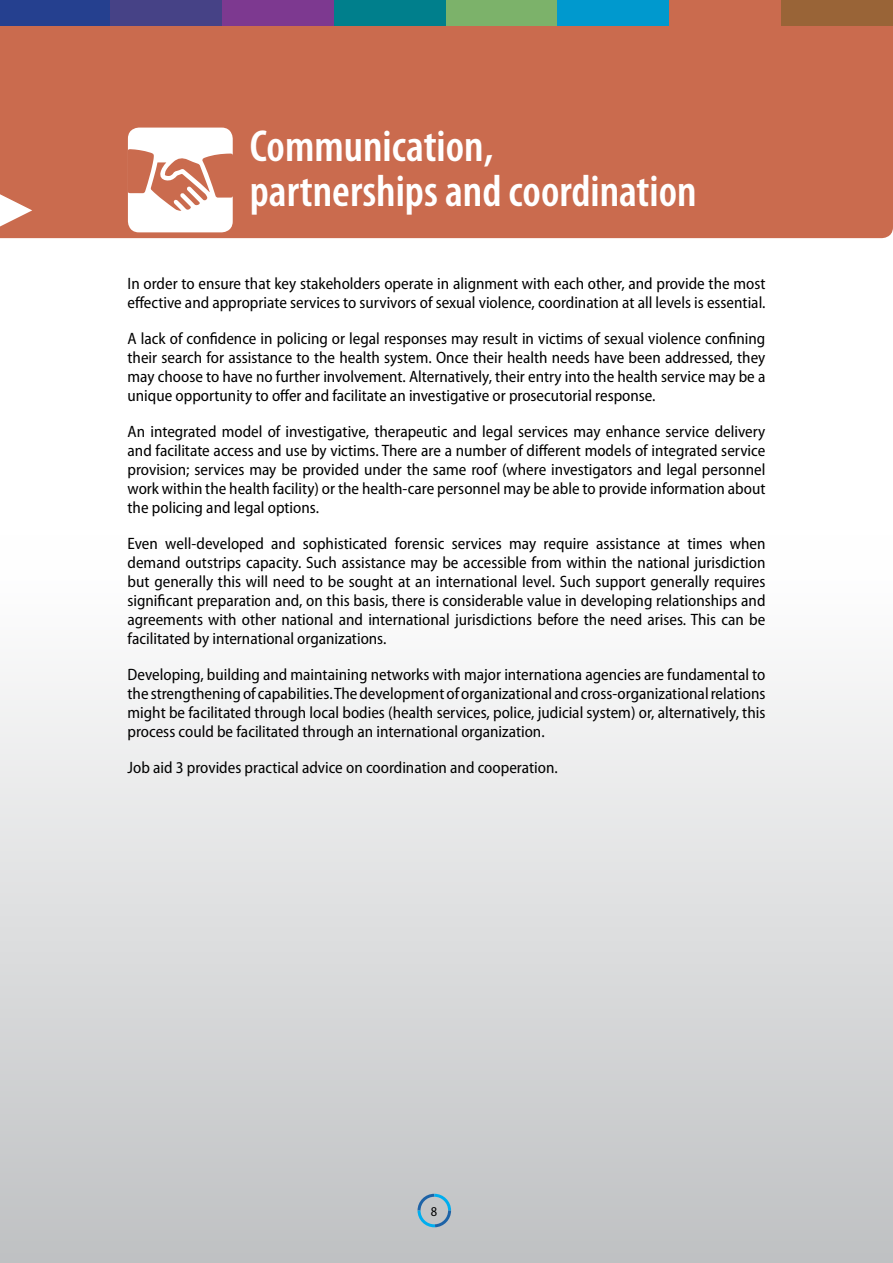
<style>
.page{position:relative;width:893px;height:1263px;background:#fff}
.page>*{position:absolute;margin:0;border:0;box-sizing:border-box;transform-origin:0 0}
.t1{font:600 condensed 45px/45px "Myriad Pro";color:#fff}
.t2{font:semi-condensed 16.5px/19px "Myriad Pro";color:#000;text-align:justify}
.t3{font:semi-condensed 13.5px "Myriad Pro";color:#000}
</style>
<div class="page">
<div style="left:0;top:536px;width:893px;height:727px;background:linear-gradient(to bottom,#fff,#bfc1c3)"></div>
<svg style="left:416px;top:1192px;width:37px;height:37px"></svg>
<div style="left:0;top:26px;width:893px;height:212px;background:#ca6b4e"></div>
<svg style="left:0;top:194px;width:32px;height:32px"></svg>
<div style="left:0;top:0;width:112px;height:26px;background:#25408f"></div>
<div style="left:110px;top:0;width:112px;height:26px;background:#464286"></div>
<div style="left:222px;top:0;width:112px;height:26px;background:#7d3990"></div>
<div style="left:334px;top:0;width:112px;height:26px;background:#007f8c"></div>
<div style="left:446px;top:0;width:111px;height:26px;background:#7cb26a"></div>
<div style="left:557px;top:0;width:112px;height:26px;background:#0099ce"></div>
<div style="left:669px;top:0;width:112px;height:26px;background:#ca6b4e"></div>
<div style="left:781px;top:0;width:112px;height:26px;background:#996437"></div>
<div style="left:128px;top:128px;width:105px;height:104px;background:#fff;border-radius:11px"></div>
<svg style="left:128px;top:149px;width:105px;height:62px"></svg>
<h1 class="t1" style="left:250px;top:123px;width:448px">Communication,<br>partnerships and coordination</h1>
<p class="t2" style="left:128px;top:274px;width:639px">In order to ensure that key stakeholders operate in alignment with each other, and provide the most effective and appropriate services to survivors of sexual violence, coordination at all levels is essential.</p>
<p class="t2" style="left:128px;top:329px;width:639px">A lack of confidence in policing or legal responses may result in victims of sexual violence confining their search for assistance to the health system. Once their health needs have been addressed, they may choose to have no further involvement. Alternatively, their entry into the health service may be a unique opportunity to offer and facilitate an investigative or prosecutorial response.</p>
<p class="t2" style="left:128px;top:422px;width:639px">An integrated model of investigative, therapeutic and legal services may enhance service delivery and facilitate access and use by victims. There are a number of different models of integrated service provision; services may be provided under the same roof (where investigators and legal personnel work within the health facility) or the health-care personnel may be able to provide information about the policing and legal options.</p>
<p class="t2" style="left:128px;top:534px;width:639px">Even well-developed and sophisticated forensic services may require assistance at times when demand outstrips capacity. Such assistance may be accessible from within the national jurisdiction but generally this will need to be sought at an international level. Such support generally requires significant preparation and, on this basis, there is considerable value in developing relationships and agreements with other national and international jurisdictions before the need arises. This can be facilitated by international organizations.</p>
<p class="t2" style="left:128px;top:665px;width:639px">Developing, building and maintaining networks with major internationa agencies are fundamental to the strengthening of capabilities. The development of organizational and cross-organizational relations might be facilitated through local bodies (health services, police, judicial system) or, alternatively, this process could be facilitated through an international organization.</p>
<p class="t2" style="left:128px;top:758px;width:432px">Job aid 3 provides practical advice on coordination and cooperation.</p>
<p class="t3" style="left:431px;top:1204px;width:8px">8</p>
</div>
